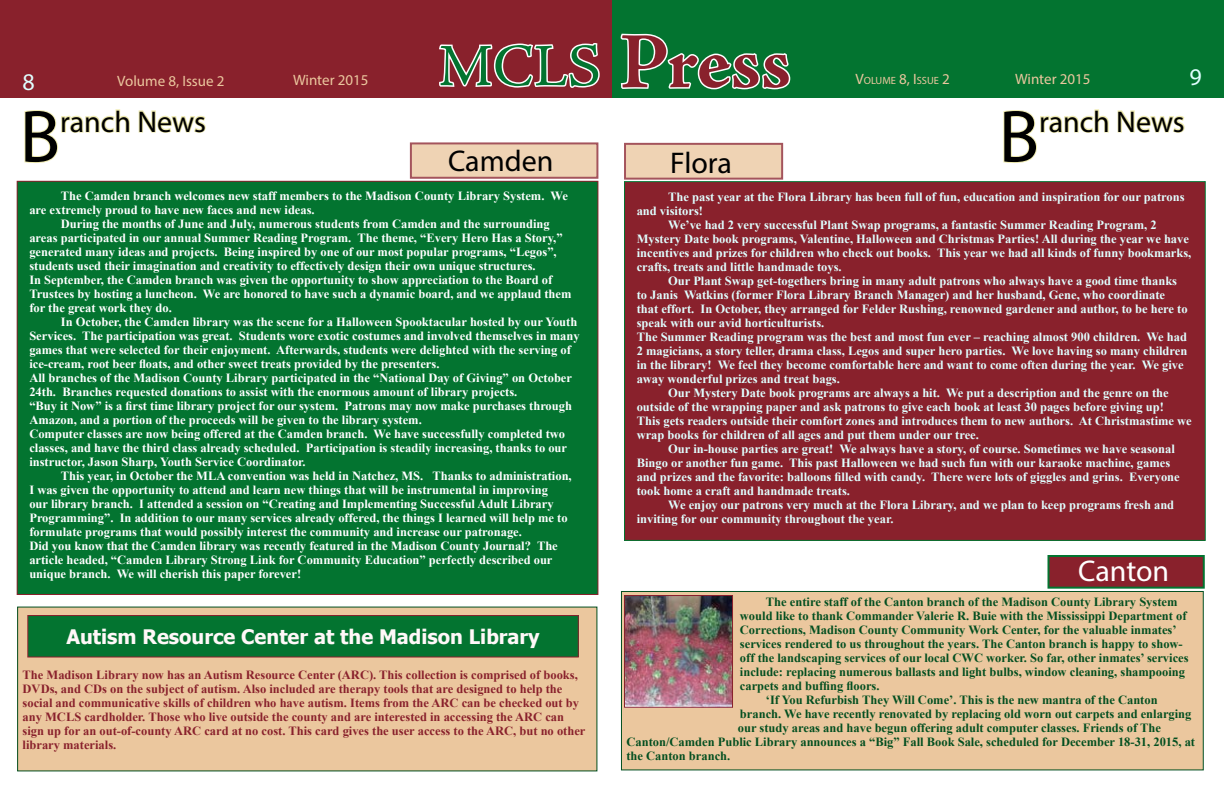
<style>
.page{position:relative;width:1224px;height:792px;background:#fff}
.page>*{position:absolute;margin:0;border:0;box-sizing:border-box;transform-origin:0 0}
.t1{font:700 80px "Adobe Jenson Pro";letter-spacing:-.01em;color:#89212c}
.t2{font:74.5px "Myriad Pro";color:#000}
.t3{font:30px "Myriad Pro";color:#000}
.t4{font:30px "Myriad Pro";letter-spacing:-.005em;color:#fff}
.t5{font:24px "Myriad Pro";color:#e0ffff}
.t6{font:700 20px "Tahoma";color:#fff8f8}
.t7{font:15px "Myriad Pro";color:#ebc79e}
.t8{font:700 12.5px/14px "Times New Roman";color:#fff}
.t9{font:700 12.5px "Times New Roman";color:#e0ffff}
.t10{font:700 12.5px "Times New Roman";color:#034f20}
.t11{font:700 12.5px/14px "Times New Roman";color:#89212c}
.t12{font:10.5px "Myriad Pro";color:#ebc79e}
.s1{font-weight:400;font-size:60px;color:#037430}
.s2{font-size:15px}
</style>
<div class="page">
<div style="left:0;top:0;width:612px;height:97px;background:#89212c"></div>
<svg style="left:24px;top:109px;width:106px;height:54px"></svg>
<svg style="left:138px;top:110px;width:68px;height:23px"></svg>
<div style="left:410px;top:142px;width:188px;height:37px;background:#efd3b4;border:2px solid #89212c"></div>
<div style="left:17px;top:181px;width:581px;height:413px;background:#037430"></div>
<div style="left:18px;top:607px;width:579px;height:164px;background:#ebc79e"></div>
<div style="left:28px;top:616px;width:550px;height:41px;background:#037430"></div>
<div style="left:27px;top:615px;width:552px;height:43px;border:1px solid #89212c"></div>
<div style="left:612px;top:0;width:612px;height:97px;background:#037430"></div>
<svg style="left:439px;top:43px;width:161px;height:45px"></svg>
<svg style="left:620px;top:33px;width:171px;height:57px"></svg>
<svg style="left:1003px;top:109px;width:106px;height:54px"></svg>
<svg style="left:1117px;top:110px;width:68px;height:23px"></svg>
<div style="left:624px;top:143px;width:159px;height:37px;background:#efd3b4;border:2px solid #89212c"></div>
<div style="left:625px;top:182px;width:580px;height:358px;background:#89212c"></div>
<div style="left:621px;top:591px;width:582px;height:179px;background:#ebc79e"></div>
<div style="left:621px;top:591px;width:583px;height:179px;border:1px solid #034f20"></div>
<div style="left:1048px;top:555px;width:157px;height:34px;background:#89212c;border:2px solid #037430"></div>
<img style="left:626px;top:597px;width:105px;height:109px">
<div style="left:624px;top:595px;width:109px;height:113px;border:1px solid #89212c"></div>
<h1 class="t1" style="left:439px;top:17px;width:354px"><span class="s1">MCLS</span> Press</h1>
<p class="t12" style="left:855px;top:74px;width:96px"><span class="s2">V</span>OLUME <span class="s2">8, I</span>SSUE <span class="s2">2</span></p>
<p class="t7" style="left:1015px;top:70px;width:77px">Winter 2015</p>
<h3 class="t5" style="left:1189px;top:62px;width:14px">9</h3>
<h2 class="t2" style="left:999px;top:91px;width:42px">B</h2>
<h3 class="t3" style="left:1039px;top:103px;width:147px">ranch News</h3>
<h3 class="t5" style="left:22px;top:67px;width:14px">8</h3>
<p class="t7" style="left:117px;top:72px;width:109px">Volume 8, Issue 2</p>
<p class="t7" style="left:293px;top:71px;width:77px">Winter 2015</p>
<h2 class="t2" style="left:20px;top:91px;width:42px">B</h2>
<h3 class="t3" style="left:60px;top:103px;width:147px">ranch News</h3>
<p class="t8" style="left:29px;top:189px;width:540px;text-indent:32px">The Camden branch welcomes new staff members to the Madison County Library System. We are extremely proud to have new faces and new ideas.</p>
<p class="t8" style="left:29px;top:217px;width:544px;text-indent:32px">During the months of June and July, numerous students from Camden and the surrounding areas participated in our annual Summer Reading Program. The theme, “Every Hero Has a Story,” generated many ideas and projects. Being inspired by one of our most popular programs, “Legos”, students used their imagination and creativity to effectively design their own unique structures.<br>In September, the Camden branch was given the opportunity to show appreciation to the Board of Trustees by hosting a luncheon. We are honored to have such a dynamic board, and we applaud them for the great work they do.</p>
<p class="t8" style="left:29px;top:315px;width:552px;text-indent:32px">In October, the Camden library was the scene for a Halloween Spooktacular hosted by our Youth Services. The participation was great. Students wore exotic costumes and involved themselves in many games that were selected for their enjoyment. Afterwards, students were delighted with the serving of ice-cream, root beer floats, and other sweet treats provided by the presenters.<br>All branches of the Madison County Library participated in the “National Day of Giving” on October 24th. Branches requested donations to assist with the enormous amount of library projects.<br>“Buy it Now” is a first time library project for our system. Patrons may now make purchases through Amazon, and a portion of the proceeds will be given to the library system.<br>Computer classes are now being offered at the Camden branch. We have successfully completed two classes, and have the third class already scheduled. Participation is steadily increasing, thanks to our instructor, Jason Sharp, Youth Service Coordinator.</p>
<p class="t8" style="left:29px;top:469px;width:544px;text-indent:32px">This year, in October the MLA convention was held in Natchez, MS. Thanks to administration, I was given the opportunity to attend and learn new things that will be instrumental in improving<br>our library branch. I attended a session on “Creating and Implementing Successful Adult Library Programming”. In addition to our many services already offered, the things I learned will help me to formulate programs that would possibly interest the community and increase our patronage.<br>Did you know that the Camden library was recently featured in the Madison County Journal? The article headed, “Camden Library Strong Link for Community Education” perfectly described our unique branch. We will cherish this paper forever!</p>
<h3 class="t3" style="left:448px;top:142px;width:107px">Camden</h3>
<h3 class="t3" style="left:670px;top:144px;width:63px">Flora</h3>
<p class="t9" style="left:668px;top:188px;width:518px">The past year at the Flora Library has been full of fun, education and inspiration for our patrons</p>
<p class="t9" style="left:637px;top:202px;width:68px">and visitors!</p>
<p class="t9" style="left:668px;top:216px;width:490px">We’ve had 2 very successful Plant Swap programs, a fantastic Summer Reading Program, 2</p>
<p class="t9" style="left:637px;top:230px;width:554px">Mystery Date book programs, Valentine, Halloween and Christmas Parties! All during the year we have</p>
<p class="t9" style="left:637px;top:244px;width:556px">incentives and prizes for children who check out books. This year we had all kinds of funny bookmarks,</p>
<p class="t9" style="left:637px;top:258px;width:206px">crafts, treats and little handmade toys.</p>
<p class="t9" style="left:668px;top:272px;width:510px">Our Plant Swap get-togethers bring in many adult patrons who always have a good time thanks</p>
<p class="t9" style="left:637px;top:286px;width:530px">to Janis Watkins (former Flora Library Branch Manager) and her husband, Gene, who coordinate</p>
<p class="t9" style="left:637px;top:300px;width:553px">that effort. In October, they arranged for Felder Rushing, renowned gardener and author, to be here to</p>
<p class="t9" style="left:637px;top:314px;width:189px">speak with our avid horticulturists.</p>
<p class="t9" style="left:637px;top:328px;width:552px">The Summer Reading program was the best and most fun ever – reaching almost 900 children. We had</p>
<p class="t9" style="left:637px;top:342px;width:552px">2 magicians, a story teller, drama class, Legos and super hero parties. We love having so many children</p>
<p class="t9" style="left:637px;top:356px;width:549px">in the library! We feel they become comfortable here and want to come often during the year. We give</p>
<p class="t9" style="left:637px;top:370px;width:205px">away wonderful prizes and treat bags.</p>
<p class="t9" style="left:668px;top:384px;width:502px">Our Mystery Date book programs are always a hit. We put a description and the genre on the</p>
<p class="t9" style="left:637px;top:398px;width:529px">outside of the wrapping paper and ask patrons to give each book at least 30 pages before giving up!</p>
<p class="t9" style="left:637px;top:412px;width:557px">This gets readers outside their comfort zones and introduces them to new authors. At Christmastime we</p>
<p class="t9" style="left:637px;top:426px;width:344px">wrap books for children of all ages and put them under our tree.</p>
<p class="t9" style="left:668px;top:440px;width:508px">Our in-house parties are great! We always have a story, of course. Sometimes we have seasonal</p>
<p class="t9" style="left:637px;top:454px;width:535px">Bingo or another fun game. This past Halloween we had such fun with our karaoke machine, games</p>
<p class="t9" style="left:637px;top:468px;width:545px">and prizes and the favorite: balloons filled with candy. There were lots of giggles and grins. Everyone</p>
<p class="t9" style="left:637px;top:482px;width:215px">took home a craft and handmade treats.</p>
<p class="t9" style="left:668px;top:496px;width:508px">We enjoy our patrons very much at the Flora Library, and we plan to keep programs fresh and</p>
<p class="t9" style="left:637px;top:510px;width:258px">inviting for our community throughout the year.</p>
<h3 class="t4" style="left:1078px;top:553px;width:93px">Canton</h3>
<h3 class="t6" style="left:66px;top:623px;width:475px">Autism Resource Center at the Madison Library</h3>
<p class="t11" style="left:23px;top:668px;width:564px">The Madison Library now has an Autism Resource Center (ARC). This collection is comprised of books, DVDs, and CDs on the subject of autism. Also included are therapy tools that are designed to help the social and communicative skills of children who have autism. Items from the ARC can be checked out by any MCLS cardholder. Those who live outside the county and are interested in accessing the ARC can sign up for an out-of-county ARC card at no cost. This card gives the user access to the ARC, but no other library materials.</p>
<p class="t10" style="left:766px;top:594px;width:413px">The entire staff of the Canton branch of the Madison County Library System</p>
<p class="t10" style="left:740px;top:608px;width:448px">would like to thank Commander Valerie R. Buie with the Mississippi Department of</p>
<p class="t10" style="left:740px;top:622px;width:438px">Corrections, Madison County Community Work Center, for the valuable inmates’</p>
<p class="t10" style="left:740px;top:636px;width:444px">services rendered to us throughout the years. The Canton branch is happy to show-</p>
<p class="t10" style="left:740px;top:650px;width:450px">off the landscaping services of our local CWC worker. So far, other inmates’ services</p>
<p class="t10" style="left:740px;top:664px;width:447px">include: replacing numerous ballasts and light bulbs, window cleaning, shampooing</p>
<p class="t10" style="left:740px;top:678px;width:141px">carpets and buffing floors.</p>
<p class="t10" style="left:766px;top:692px;width:393px">‘If You Refurbish They Will Come’. This is the new mantra of the Canton</p>
<p class="t10" style="left:740px;top:706px;width:453px">branch. We have recently renovated by replacing old worn out carpets and enlarging</p>
<p class="t10" style="left:738px;top:720px;width:425px">our study areas and have begun offering adult computer classes. Friends of The</p>
<p class="t10" style="left:626px;top:734px;width:570px">Canton/Camden Public Library announces a “Big” Fall Book Sale, scheduled for December 18-31, 2015, at</p>
<p class="t10" style="left:626px;top:748px;width:105px">the Canton branch.</p>
</div>
